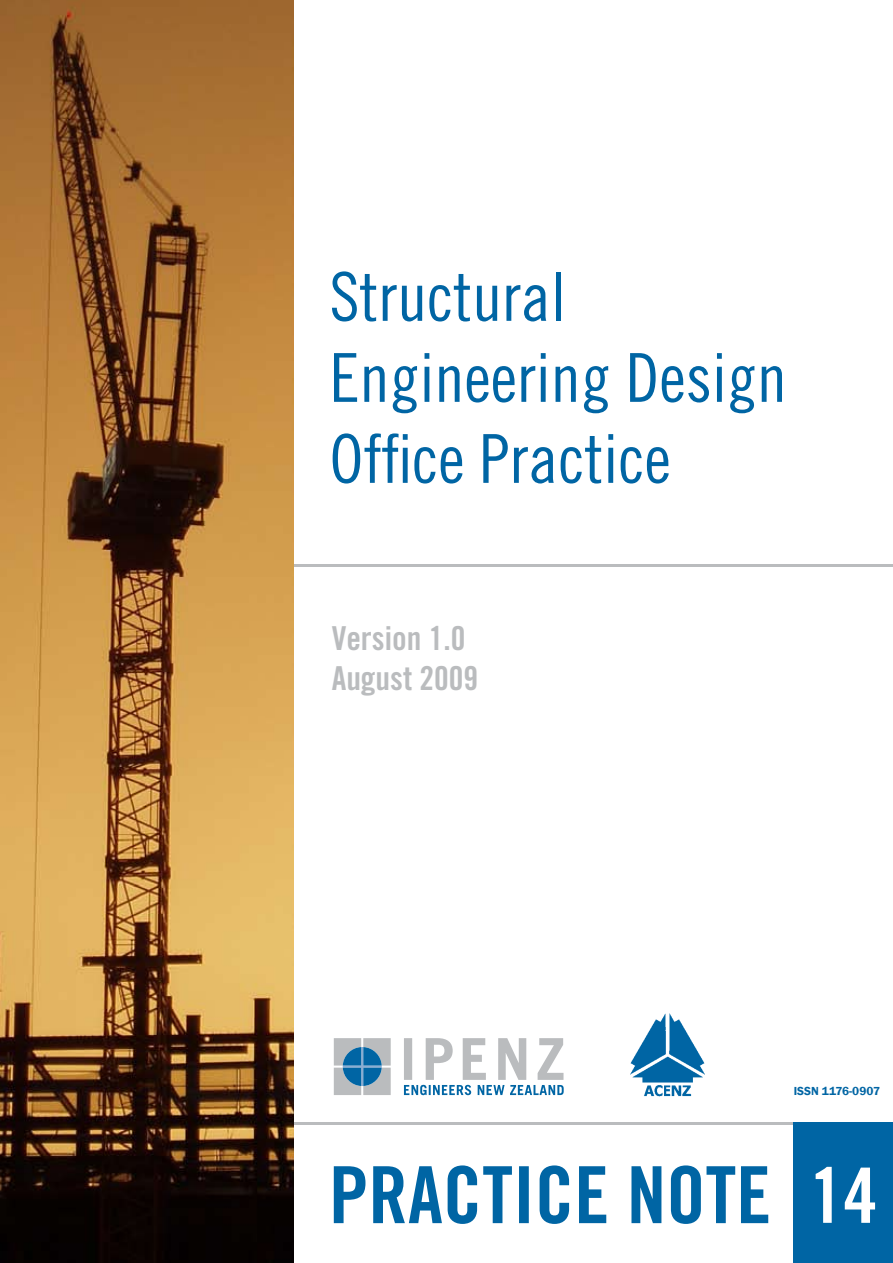
<style>
.page{position:relative;width:893px;height:1263px;background:#fff}
.page>*{position:absolute;margin:0;border:0;box-sizing:border-box;transform-origin:0 0}
.t1{font:76.5px "Trade Gothic Bold Cond Twenty";color:#fff}
.t2{font:67.5px/81px "Trade Gothic Cond Eighteen";color:#0065a4}
.t3{font:33px/39.6px "Trade Gothic Bold Cond Twenty";color:#babcbe}
.t4{font:600 12px "Franklin Gothic";color:#0065a4}
</style>
<div class="page">
<hr style="left:293px;top:1122px;width:501px;height:3px;background:#babcbe">
<hr style="left:260px;top:564px;width:633px;height:3px;background:#babcbe">
<svg style="left:334px;top:1038px;width:57px;height:57px;background:#80a2b9"></svg>
<svg style="left:404px;top:1038px;width:160px;height:57px"></svg>
<svg style="left:334px;top:1165px;width:434px;height:59px"></svg>
<div style="left:794px;top:1122px;width:99px;height:141px;background:#0065a4"></div>
<img style="left:631px;top:1014px;width:74px;height:83px">
<img style="left:0;top:0;width:293px;height:1263px">
<p class="t2" style="left:330px;top:256px;width:459px">Structural<br>Engineering Design<br>Office Practice</p>
<p class="t3" style="left:332px;top:618px;width:148px">Version 1.0<br>August 2009</p>
<p class="t4" style="left:794px;top:1084px;width:88px">ISSN 1176-0907</p>
<p class="t1" style="left:810px;top:1149px;width:69px">14</p>
</div>
